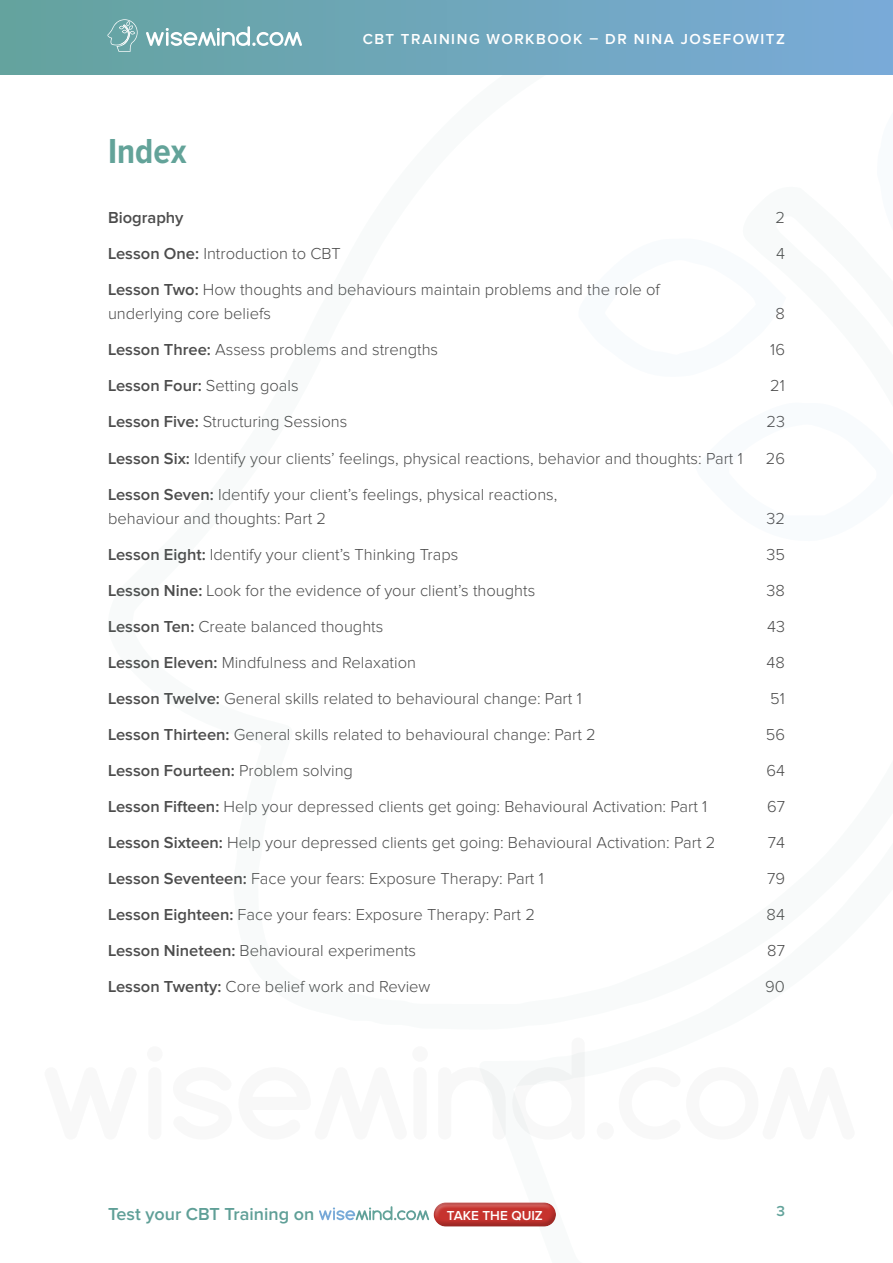
<style>
.page{position:relative;width:893px;height:1263px;background:#fff}
.page>*{position:absolute;margin:0;border:0;box-sizing:border-box;transform-origin:0 0}
.t1{font:700 36px "Proxima Nova Cond";color:#63a399}
.t2{font:600 18px "Proxima Nova";color:#5f9f97}
.t3{font:300 16.5px/24px "Proxima Nova";color:#4c4c4c}
.t4{font:600 16.5px "Proxima Nova";color:#4c4c4c}
.t5{font:600 15px "Proxima Nova";letter-spacing:.1em;color:#fff}
.t6{font:600 15px "Proxima Nova";color:#63a39b}
.t7{font:600 13.5px "Proxima Nova";color:#fff}
.s1{font-weight:600}
.s2{font-weight:300}
</style>
<div class="page">
<svg style="left:480px;top:1068px;width:26px;height:67px"></svg>
<svg style="left:512px;top:1052px;width:73px;height:82px"></svg>
<svg style="left:319px;top:1206px;width:106px;height:15px"></svg>
<svg style="left:427px;top:1202px;width:124px;height:19px"></svg>
<svg style="left:430px;top:1205px;width:126px;height:22px;fill:#c6332e"></svg>
<img style="left:0;top:0;width:893px;height:75px">
<svg style="left:146px;top:26px;width:156px;height:20px"></svg>
<svg style="left:107px;top:19px;width:31px;height:33px"></svg>
<h1 class="t1" style="left:108px;top:136px;width:80px">Index</h1>
<p class="t5" style="left:363px;top:32px;width:424px">CBT TRAINING WORKBOOK – DR NINA JOSEFOWITZ</p>
<p class="t4" style="left:108px;top:211px;width:77px">Biography</p>
<p class="t3" style="left:775px;top:207px;width:11px">2</p>
<p class="t3" style="left:108px;top:243px;width:234px"><span class="s1">Lesson One:</span> Introduction to CBT</p>
<p class="t3" style="left:776px;top:243px;width:10px">4</p>
<p class="t3" style="left:108px;top:279px;width:553px"><span class="s1">Lesson Two:</span> How thoughts and behaviours maintain problems and the role of underlying core beliefs</p>
<p class="t3" style="left:775px;top:303px;width:11px">8</p>
<p class="t3" style="left:108px;top:339px;width:332px"><span class="s1">Lesson Three:</span> Assess problems and strengths</p>
<p class="t3" style="left:770px;top:339px;width:16px">16</p>
<p class="t3" style="left:108px;top:375px;width:192px"><span class="s1">Lesson Four:</span> Setting goals</p>
<p class="t3" style="left:770px;top:375px;width:16px">21</p>
<p class="t3" style="left:108px;top:411px;width:241px"><span class="s1">Lesson Five:</span> Structuring Sessions</p>
<p class="t3" style="left:766px;top:411px;width:20px">23</p>
<p class="t3" style="left:108px;top:447px;width:636px"><span class="s1">Lesson Six:</span> Identify your clients’ feelings, physical reactions, behavior and thoughts: Part 1</p>
<p class="t3" style="left:766px;top:447px;width:21px">26</p>
<p class="t3" style="left:108px;top:483px;width:451px"><span class="s1">Lesson Seven:</span> Identify your client’s feelings, physical reactions, behaviour and thoughts: Part 2</p>
<p class="t3" style="left:766px;top:507px;width:20px">32</p>
<p class="t3" style="left:108px;top:543px;width:352px"><span class="s1">Lesson Eight:</span> Identify your client’s Thinking Traps</p>
<p class="t3" style="left:766px;top:543px;width:20px">35</p>
<p class="t3" style="left:108px;top:579px;width:429px"><span class="s1">Lesson Nine:</span> Look for the evidence of your client’s thoughts</p>
<p class="t3" style="left:767px;top:579px;width:20px">38</p>
<p class="t3" style="left:108px;top:615px;width:277px"><span class="s1">Lesson Ten:</span> Create balanced thoughts</p>
<p class="t3" style="left:767px;top:615px;width:19px">43</p>
<p class="t3" style="left:108px;top:651px;width:309px"><span class="s1">Lesson Eleven:</span> Mindfulness and Relaxation</p>
<p class="t3" style="left:767px;top:651px;width:20px">48</p>
<p class="t3" style="left:108px;top:687px;width:475px"><span class="s1">Lesson Twelve:</span> General skills related to behavioural change: Part 1</p>
<p class="t3" style="left:770px;top:687px;width:16px">51</p>
<p class="t3" style="left:108px;top:723px;width:489px"><span class="s1">Lesson Thirteen:</span> General skills related to behavioural change: Part 2</p>
<p class="t3" style="left:766px;top:723px;width:21px">56</p>
<p class="t4" style="left:108px;top:763px;width:246px">Lesson Fourteen: <span class="s2">Problem solving</span></p>
<p class="t3" style="left:766px;top:759px;width:20px">64</p>
<p class="t3" style="left:108px;top:795px;width:601px"><span class="s1">Lesson Fifteen:</span> Help your depressed clients get going: Behavioural Activation: Part 1</p>
<p class="t3" style="left:767px;top:795px;width:19px">67</p>
<p class="t3" style="left:108px;top:831px;width:609px"><span class="s1">Lesson Sixteen:</span> Help your depressed clients get going: Behavioural Activation: Part 2</p>
<p class="t3" style="left:768px;top:831px;width:19px">74</p>
<p class="t3" style="left:108px;top:867px;width:437px"><span class="s1">Lesson Seventeen:</span> Face your fears: Exposure Therapy: Part 1</p>
<p class="t3" style="left:767px;top:867px;width:19px">79</p>
<p class="t3" style="left:108px;top:903px;width:428px"><span class="s1">Lesson Eighteen:</span> Face your fears: Exposure Therapy: Part 2</p>
<p class="t3" style="left:767px;top:903px;width:20px">84</p>
<p class="t3" style="left:108px;top:939px;width:310px"><span class="s1">Lesson Nineteen:</span> Behavioural experiments</p>
<p class="t3" style="left:767px;top:939px;width:19px">87</p>
<p class="t3" style="left:108px;top:975px;width:324px"><span class="s1">Lesson Twenty:</span> Core belief work and Review</p>
<p class="t3" style="left:765px;top:975px;width:21px">90</p>
<p class="t2" style="left:108px;top:1207px;width:208px">Test your CBT Training on</p>
<p class="t7" style="left:447px;top:1209px;width:97px">TAKE THE QUIZ</p>
<p class="t6" style="left:776px;top:1205px;width:10px">3</p>
</div>
